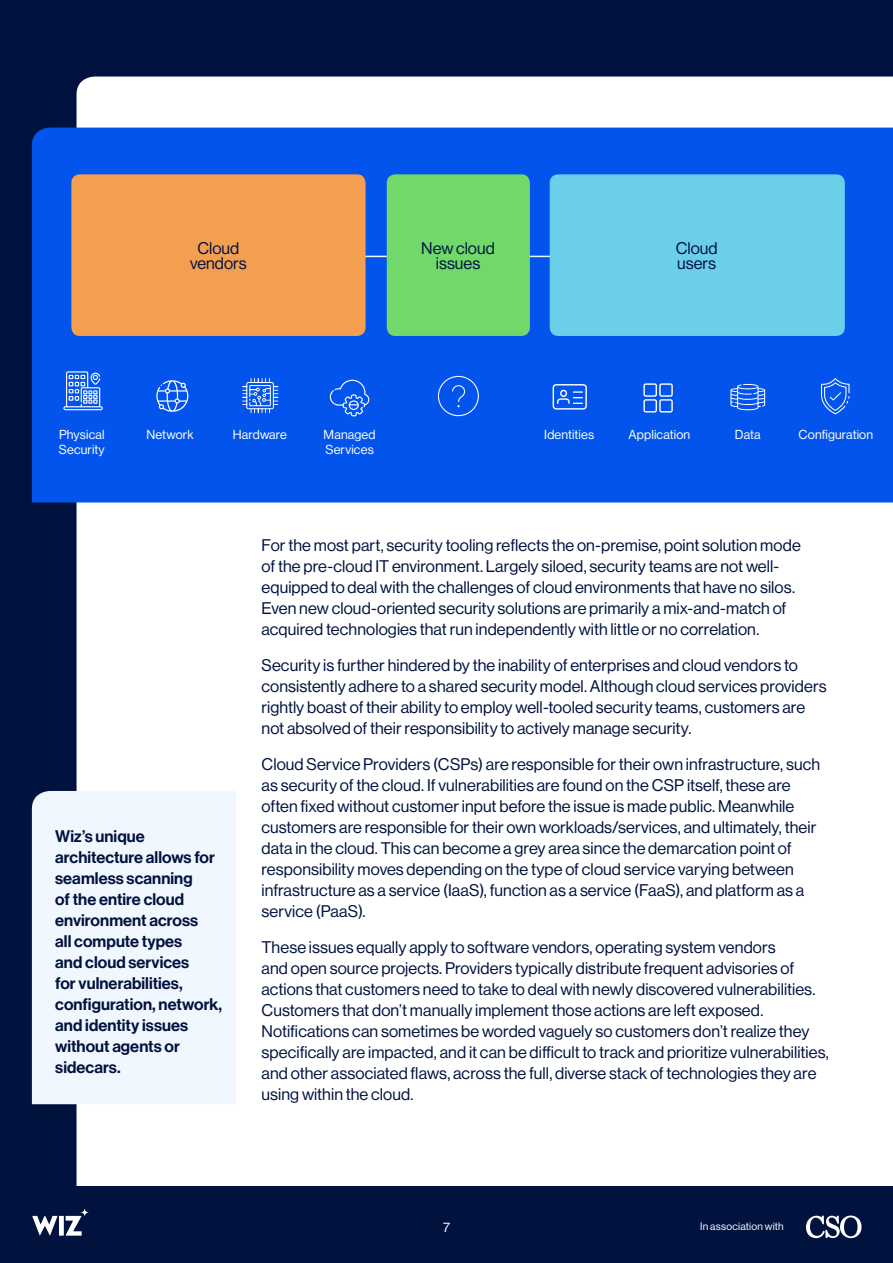
<style>
.page{position:relative;width:893px;height:1263px;background:#fff}
.page>*{position:absolute;margin:0;border:0;box-sizing:border-box;transform-origin:0 0}
.t1{font:16.5px/21px "N Haas Grotesk DS Pro 55 Rg";letter-spacing:.005em;color:#00123f}
.t2{font:16.5px/21px "N Haas Grotesk DS Pro 65 Md";letter-spacing:.005em;color:#01123f}
.t3{font:13.5px "N Haas Grotesk DS Pro 55 Rg";color:#fff}
.t4{font:12.75px/15px "N Haas Grotesk DS Pro 55 Rg";letter-spacing:.01em;color:#fff}
.t5{font:10.5px "N Haas Grotesk DS Pro 55 Rg";letter-spacing:.025em;color:#fff}
</style>
<div class="page">
<div style="left:0;top:0;width:892px;height:1263px;background:#01123f"></div>
<div style="left:77px;top:77px;width:816px;height:1109px;background:#fff"></div>
<div style="left:32px;top:128px;width:861px;height:374px;background:#0254ec"></div>
<svg style="left:63px;top:371px;width:40px;height:39px;background:#588ef2"></svg>
<svg style="left:156px;top:380px;width:32px;height:32px"></svg>
<svg style="left:242px;top:378px;width:36px;height:35px"></svg>
<svg style="left:330px;top:380px;width:39px;height:36px"></svg>
<svg style="left:438px;top:376px;width:41px;height:40px;background:#1b65ed"></svg>
<svg style="left:553px;top:384px;width:34px;height:26px"></svg>
<svg style="left:643px;top:383px;width:30px;height:29px"></svg>
<svg style="left:730px;top:384px;width:35px;height:26px"></svg>
<svg style="left:821px;top:378px;width:28px;height:36px"></svg>
<hr style="left:93px;top:256px;width:733px;height:1px;background:#f1f7ff">
<div style="left:71px;top:174px;width:295px;height:162px;background:#f49f50;border-radius:9px"></div>
<div style="left:387px;top:174px;width:143px;height:162px;background:#71d96a;border-radius:9px"></div>
<div style="left:550px;top:174px;width:295px;height:162px;background:#6ccfea;border-radius:9px"></div>
<div style="left:32px;top:791px;width:204px;height:313px;background:#f1f7ff"></div>
<div style="left:0;top:1186px;width:893px;height:77px;background:#01123f"></div>
<svg style="left:806px;top:1215px;width:55px;height:23px"></svg>
<svg style="left:32px;top:1208px;width:57px;height:27px"></svg>
<p class="t1" style="left:190px;top:241px;width:58px;line-height:15px;text-align:center">Cloud vendors</p>
<p class="t1" style="left:421px;top:241px;width:75px;line-height:15px;text-align:center">New cloud issues</p>
<p class="t1" style="left:676px;top:241px;width:43px;line-height:15px">Cloud users</p>
<p class="t4" style="left:59px;top:427px;width:47px">Physical<br>Security</p>
<p class="t4" style="left:147px;top:427px;width:49px">Network</p>
<p class="t4" style="left:233px;top:427px;width:56px">Hardware</p>
<p class="t4" style="left:324px;top:427px;width:54px">Managed<br>Services</p>
<p class="t4" style="left:544px;top:427px;width:51px">Identities</p>
<p class="t4" style="left:628px;top:427px;width:63px">Application</p>
<p class="t4" style="left:735px;top:427px;width:27px">Data</p>
<p class="t4" style="left:798px;top:427px;width:76px">Configuration</p>
<p class="t2" style="left:55px;top:826px;width:168px">Wiz’s unique architecture allows for seamless scanning<br>of the entire cloud environment across<br>all compute types<br>and cloud services<br>for vulnerabilities, configuration, network, and identity issues without agents or sidecars.</p>
<p class="t1" style="left:261px;top:534px;width:541px">For the most part, security tooling reflects the on-premise, point solution mode of the pre-cloud IT environment. Largely siloed, security teams are not well&shy;equipped to deal with the challenges of cloud environments that have no silos.<br>Even new cloud-oriented security solutions are primarily a mix-and-match of acquired technologies that run independently with little or no correlation.</p>
<p class="t1" style="left:261px;top:654px;width:567px">Security is further hindered by the inability of enterprises and cloud vendors to consistently adhere to a shared security model. Although cloud services providers rightly boast of their ability to employ well-tooled security teams, customers are not absolved of their responsibility to actively manage security.</p>
<p class="t1" style="left:261px;top:753px;width:560px">Cloud Service Providers (CSPs) are responsible for their own infrastructure, such as security of the cloud. If vulnerabilities are found on the CSP itself, these are often fixed without customer input before the issue is made public. Meanwhile customers are responsible for their own workloads/services, and ultimately, their data in the cloud. This can become a grey area since the demarcation point of responsibility moves depending on the type of cloud service varying between infrastructure as a service (IaaS), function as a service (FaaS), and platform as a service (PaaS).</p>
<p class="t1" style="left:261px;top:936px;width:569px">These issues equally apply to software vendors, operating system vendors<br>and open source projects. Providers typically distribute frequent advisories of actions that customers need to take to deal with newly discovered vulnerabilities.<br>Customers that don’t manually implement those actions are left exposed.<br>Notifications can sometimes be worded vaguely so customers don’t realize they specifically are impacted, and it can be difficult to track and prioritize vulnerabilities, and other associated flaws, across the full, diverse stack of technologies they are using within the cloud.</p>
<p class="t3" style="left:443px;top:1220px;width:8px">7</p>
<p class="t5" style="left:700px;top:1221px;width:85px">In association with</p>
</div>
